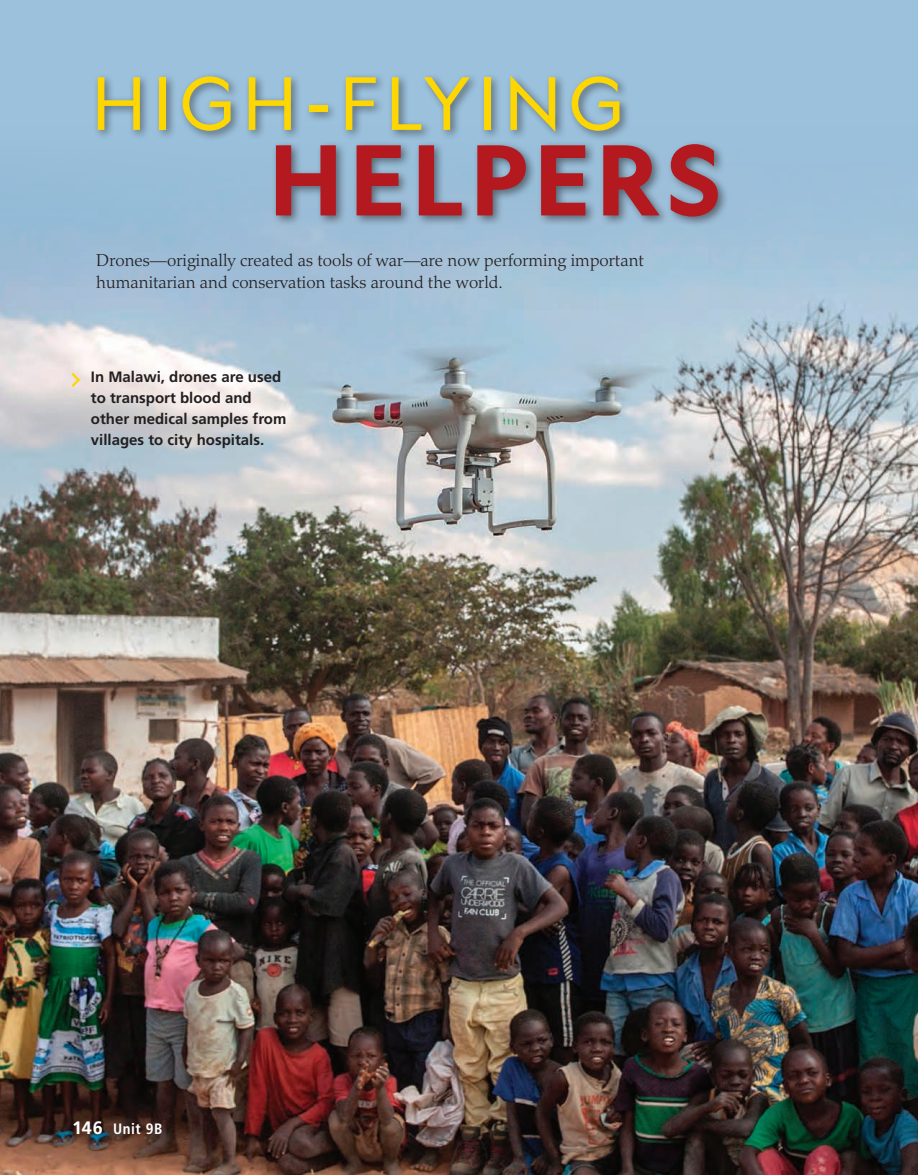
<style>
.page{position:relative;width:918px;height:1175px;background:#fff}
.page>*{position:absolute;margin:0;border:0;box-sizing:border-box;transform-origin:0 0}
.t1{font:700 96px "Geograph";letter-spacing:.07em;color:#b3191e}
.t2{font:72px "Geograph";letter-spacing:.1em;color:#fed702}
.t3{font:300 17.25px/22.5px "Palatino LT Std";color:#231f20}
.t4{font:700 15px/21px "Frutiger LT Std";color:#231f20}
.t5{font:700 condensed 15px "Frutiger LT Std";letter-spacing:.035em;color:#fff}
.s1{font-stretch:normal;font-size:18px}
</style>
<div class="page">
<div style="left:0;top:0;width:918px;height:1174px;background:#9bc1dc"></div>
<img style="left:0;top:229px;width:918px;height:945px">
<div style="left:93px;top:71px;width:636px;height:156px;background:#231f20;opacity:.55"></div>
<svg style="left:69px;top:370px;width:13px;height:19px"></svg>
<p class="t2" style="left:92px;top:59px;width:534px">HIGH-FLYING</p>
<p class="t1" style="left:269px;top:118px;width:453px">HELPERS</p>
<p class="t3" style="left:96px;top:249px;width:549px">Drones—originally created as tools of war—are now performing important humanitarian and conservation tasks around the world.</p>
<p class="t4" style="left:91px;top:366px;width:197px">In Malawi, drones are used to transport blood and other medical samples from villages to city hospitals.</p>
<p class="t5" style="left:72px;top:1120px;width:92px"><span class="s1">146</span> Unit 9B</p>
</div>
